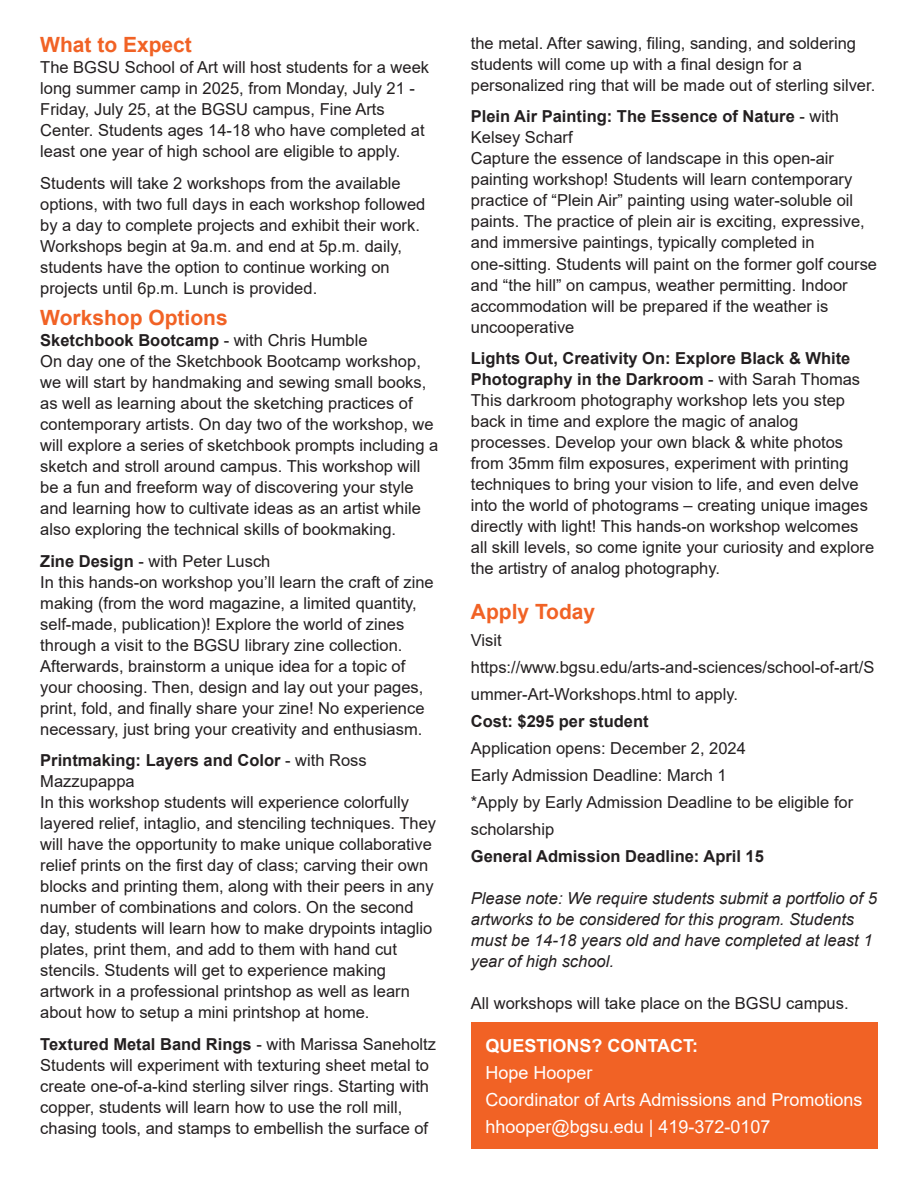
<style>
.page{position:relative;width:918px;height:1188px;background:#fff}
.page>*{position:absolute;margin:0;border:0;box-sizing:border-box;transform-origin:0 0}
.t1{font:700 21px "Arial";color:#f16225}
.t2{font:18px/27px "Arial";color:#fff}
.t3{font:700 18px "Arial";color:#fff}
.t4{font:16.5px/21px "Arial";color:#231f20}
.t5{font:italic 16.5px/21px "Arial";color:#231f20}
.t6{font:700 16.5px "Arial";color:#231f20}
.s1{font-weight:700}
</style>
<div class="page">
<div style="left:471px;top:1022px;width:407px;height:126px;background:#f16225"></div>
<p class="t1" style="left:40px;top:30px;width:153px">What to Expect</p>
<p class="t4" style="left:40px;top:57px;width:390px">The BGSU School of Art will host students for a week long summer camp in 2025, from Monday, July 21 - Friday, July 25, at the BGSU campus, Fine Arts Center. Students ages 14-18 who have completed at least one year of high school are eligible to apply.</p>
<p class="t4" style="left:40px;top:172px;width:387px">Students will take 2 workshops from the available options, with two full days in each workshop followed by a day to complete projects and exhibit their work.<br>Workshops begin at 9a.m. and end at 5p.m. daily, students have the option to continue working on projects until 6p.m. Lunch is provided.</p>
<p class="t1" style="left:40px;top:303px;width:189px">Workshop Options</p>
<p class="t4" style="left:40px;top:330px;width:399px"><span class="s1">Sketchbook Bootcamp</span> - with Chris Humble<br>On day one of the Sketchbook Bootcamp workshop, we will start by handmaking and sewing small books, as well as learning about the sketching practices of contemporary artists. On day two of the workshop, we will explore a series of sketchbook prompts including a sketch and stroll around campus. This workshop will be a fun and freeform way of discovering your style and learning how to cultivate ideas as an artist while also exploring the technical skills of bookmaking.</p>
<p class="t4" style="left:40px;top:550px;width:395px"><span class="s1">Zine Design</span> - with Peter Lusch<br>In this hands-on workshop you’ll learn the craft of zine making (from the word magazine, a limited quantity, self-made, publication)! Explore the world of zines through a visit to the BGSU library zine collection.<br>Afterwards, brainstorm a unique idea for a topic of your choosing. Then, design and lay out your pages, print, fold, and finally share your zine! No experience necessary, just bring your creativity and enthusiasm.</p>
<p class="t4" style="left:40px;top:750px;width:397px"><span class="s1">Printmaking: Layers and Color</span> - with Ross Mazzupappa<br>In this workshop students will experience colorfully layered relief, intaglio, and stenciling techniques. They will have the opportunity to make unique collaborative relief prints on the first day of class; carving their own blocks and printing them, along with their peers in any number of combinations and colors. On the second day, students will learn how to make drypoints intaglio plates, print them, and add to them with hand cut stencils. Students will get to experience making artwork in a professional printshop as well as learn about how to setup a mini printshop at home.</p>
<p class="t4" style="left:40px;top:1033px;width:397px"><span class="s1">Textured Metal Band Rings</span> - with Marissa Saneholtz Students will experiment with texturing sheet metal to create one-of-a-kind sterling silver rings. Starting with copper, students will learn how to use the roll mill, chasing tools, and stamps to embellish the surface of</p>
<p class="t3" style="left:486px;top:1033px;width:214px">QUESTIONS? CONTACT:</p>
<p class="t4" style="left:471px;top:33px;width:406px">the metal. After sawing, filing, sanding, and soldering students will come up with a final design for a personalized ring that will be made out of sterling silver.</p>
<p class="t4" style="left:471px;top:106px;width:408px"><span class="s1">Plein Air Painting: The Essence of Nature</span> - with Kelsey Scharf<br>Capture the essence of landscape in this open-air painting workshop! Students will learn contemporary practice of “Plein Air” painting using water-soluble oil paints. The practice of plein air is exciting, expressive, and immersive paintings, typically completed in one-sitting. Students will paint on the former golf course and “the hill” on campus, weather permitting. Indoor accommodation will be prepared if the weather is uncooperative</p>
<p class="t4" style="left:471px;top:348px;width:405px"><span class="s1">Lights Out, Creativity On: Explore Black &amp; White Photography in the Darkroom</span> - with Sarah Thomas This darkroom photography workshop lets you step back in time and explore the magic of analog processes. Develop your own black &amp; white photos from 35mm film exposures, experiment with printing techniques to bring your vision to life, and even delve into the world of photograms – creating unique images directly with light! This hands-on workshop welcomes all skill levels, so come ignite your curiosity and explore the artistry of analog photography.</p>
<p class="t1" style="left:471px;top:597px;width:126px">Apply Today</p>
<p class="t4" style="left:471px;top:627px;width:405px;line-height:27px">Visit https://www.bgsu.edu/arts-and-sciences/school-of-art/S ummer-Art-Workshops.html to apply.</p>
<p class="t6" style="left:471px;top:710px;width:179px">Cost: $295 per student</p>
<p class="t4" style="left:471px;top:735px;width:384px;line-height:27px">Application opens: December 2, 2024<br>Early Admission Deadline: March 1<br>*Apply by Early Admission Deadline to be eligible for scholarship</p>
<p class="t6" style="left:471px;top:844px;width:295px">General Admission Deadline: April 15</p>
<p class="t5" style="left:471px;top:888px;width:407px">Please note: We require students submit a portfolio of 5 artworks to be considered for this program. Students must be 14-18 years old and have completed at least 1 year of high school.</p>
<p class="t4" style="left:471px;top:993px;width:379px">All workshops will take place on the BGSU campus.</p>
<p class="t2" style="left:486px;top:1059px;width:379px">Hope Hooper<br>Coordinator of Arts Admissions and Promotions hhooper@bgsu.edu | 419-372-0107</p>
</div>
